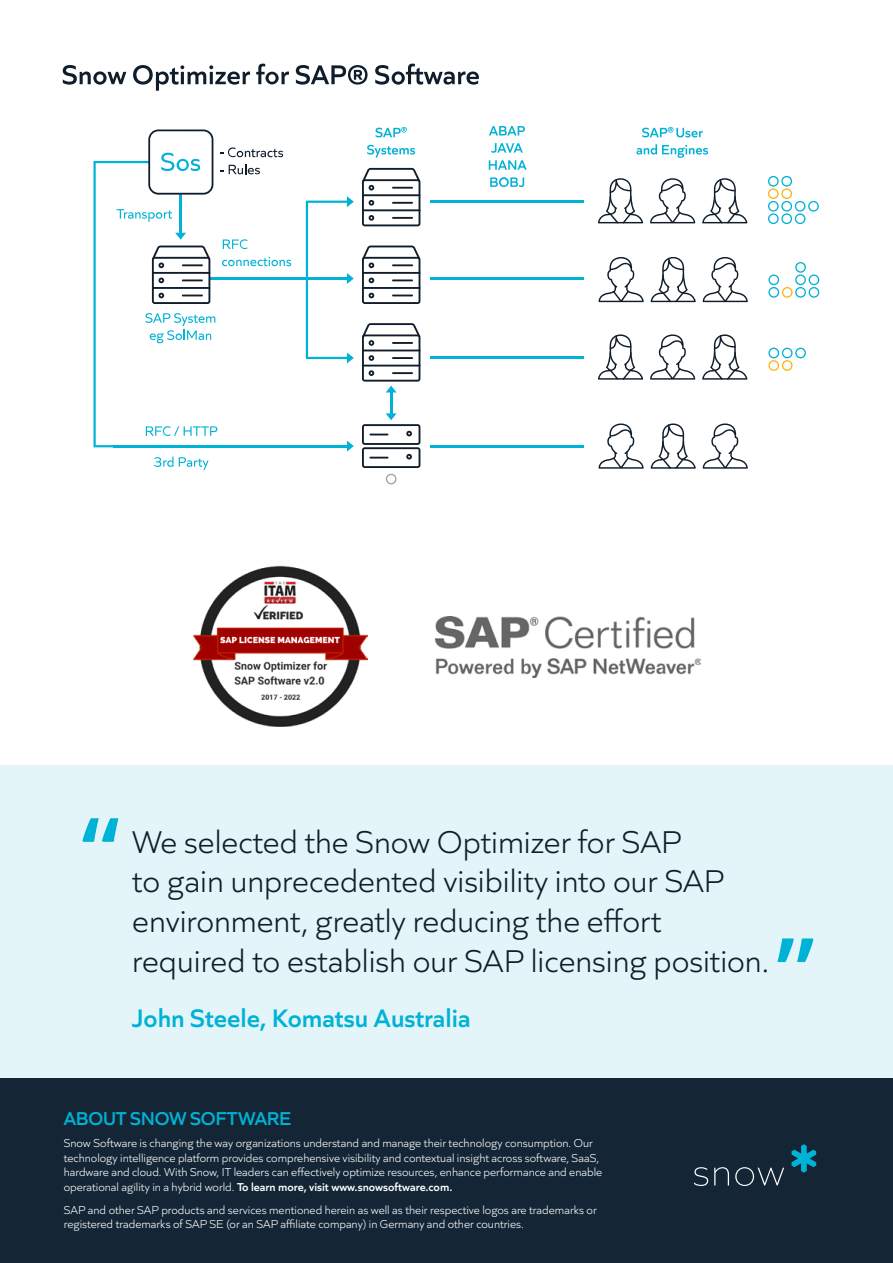
<style>
.page{position:relative;width:893px;height:1263px;background:#fff}
.page>*{position:absolute;margin:0;border:0;box-sizing:border-box;transform-origin:0 0}
.t1{font:600 96.45px "Open Sans";color:#00b2d5}
.t2{font:300 33px/39.6px "Quiet Sans";color:#101e2c}
.t3{font:600 26.55px "Quiet Sans";color:#00b2d5}
.t4{font:600 19.5px "Quiet Sans";letter-spacing:-.015em;color:#00b2d5}
.t5{font:300 12px/14.4px "Quiet Sans";color:#fff}
.s1{font-weight:600}
</style>
<div class="page">
<div style="left:0;top:1077px;width:893px;height:186px;background:#142636"></div>
<div style="left:0;top:765px;width:893px;height:312px;background:#e3f5f9"></div>
<svg style="left:63px;top:65px;width:63px;height:20px"></svg>
<svg style="left:133px;top:65px;width:117px;height:26px"></svg>
<svg style="left:256px;top:64px;width:33px;height:21px"></svg>
<svg style="left:296px;top:65px;width:72px;height:20px"></svg>
<svg style="left:375px;top:64px;width:104px;height:21px"></svg>
<svg style="left:154px;top:457px;width:55px;height:13px"></svg>
<svg style="left:376px;top:127px;width:31px;height:10px"></svg>
<svg style="left:367px;top:145px;width:48px;height:13px"></svg>
<svg style="left:642px;top:127px;width:61px;height:10px"></svg>
<svg style="left:636px;top:144px;width:72px;height:14px"></svg>
<svg style="left:362px;top:168px;width:59px;height:58px"></svg>
<svg style="left:650px;top:178px;width:45px;height:45px"></svg>
<svg style="left:702px;top:178px;width:45px;height:45px"></svg>
<svg style="left:598px;top:178px;width:45px;height:45px"></svg>
<svg style="left:598px;top:257px;width:46px;height:45px"></svg>
<svg style="left:651px;top:257px;width:45px;height:45px"></svg>
<svg style="left:702px;top:257px;width:46px;height:45px"></svg>
<svg style="left:650px;top:334px;width:45px;height:46px"></svg>
<svg style="left:702px;top:334px;width:45px;height:46px"></svg>
<svg style="left:598px;top:334px;width:45px;height:46px"></svg>
<svg style="left:598px;top:423px;width:46px;height:46px"></svg>
<svg style="left:651px;top:423px;width:45px;height:46px"></svg>
<svg style="left:702px;top:423px;width:46px;height:46px"></svg>
<svg style="left:768px;top:176px;width:51px;height:48px"></svg>
<svg style="left:768px;top:262px;width:51px;height:36px"></svg>
<svg style="left:768px;top:348px;width:38px;height:23px"></svg>
<svg style="left:362px;top:246px;width:59px;height:58px"></svg>
<hr style="left:209px;top:277px;width:140px;height:3px;background:#00b2d5">
<svg style="left:306px;top:196px;width:48px;height:167px"></svg>
<svg style="left:93px;top:130px;width:198px;height:317px"></svg>
<hr style="left:113px;top:445px;width:236px;height:2px;background:#00b2d5">
<svg style="left:347px;top:441px;width:7px;height:11px"></svg>
<hr style="left:390px;top:389px;width:2px;height:28px;background:#00b2d5">
<svg style="left:362px;top:323px;width:59px;height:69px"></svg>
<svg style="left:362px;top:413px;width:58px;height:55px"></svg>
<svg style="left:489px;top:126px;width:36px;height:9px"></svg>
<svg style="left:491px;top:143px;width:32px;height:10px"></svg>
<svg style="left:489px;top:160px;width:38px;height:10px"></svg>
<svg style="left:490px;top:177px;width:34px;height:10px"></svg>
<hr style="left:430px;top:201px;width:154px;height:2px;background:#00b2d5">
<hr style="left:430px;top:277px;width:154px;height:3px;background:#00b2d5">
<hr style="left:430px;top:357px;width:154px;height:2px;background:#00b2d5">
<hr style="left:430px;top:445px;width:154px;height:2px;background:#00b2d5">
<svg style="left:386px;top:474px;width:11px;height:10px"></svg>
<img style="left:193px;top:565px;width:175px;height:161px">
<img style="left:435px;top:617px;width:265px;height:60px">
<svg style="left:792px;top:1144px;width:24px;height:29px"></svg>
<svg style="left:694px;top:1167px;width:14px;height:19px"></svg>
<svg style="left:714px;top:1167px;width:15px;height:18px"></svg>
<svg style="left:735px;top:1167px;width:49px;height:19px"></svg>
<h1 class="t1" style="left:81px;top:786px;width:40px">“</h1>
<h2 class="t2" style="left:132px;top:820px;width:638px">We selected the Snow Optimizer for SAP<br>to gain unprecedented visibility into our SAP environment, greatly reducing the effort required to establish our SAP licensing position.</h2>
<h3 class="t3" style="left:132px;top:998px;width:340px">John Steele, Komatsu Australia</h3>
<h1 class="t1" style="left:776px;top:906px;width:40px">”</h1>
<h3 class="t4" style="left:64px;top:1103px;width:229px">ABOUT SNOW SOFTWARE</h3>
<p class="t5" style="left:64px;top:1135px;width:540px">Snow Software is changing the way organizations understand and manage their technology consumption. Our technology intelligence platform provides comprehensive visibility and contextual insight across software, SaaS, hardware and cloud. With Snow, IT leaders can effectively optimize resources, enhance performance and enable operational agility in a hybrid world. <span class="s1">To learn more, visit www.snowsoftware.com.</span></p>
<p class="t5" style="left:64px;top:1201px;width:535px">SAP and other SAP products and services mentioned herein as well as their respective logos are trademarks or registered trademarks of SAP SE (or an SAP affiliate company) in Germany and other countries.</p>
</div>
